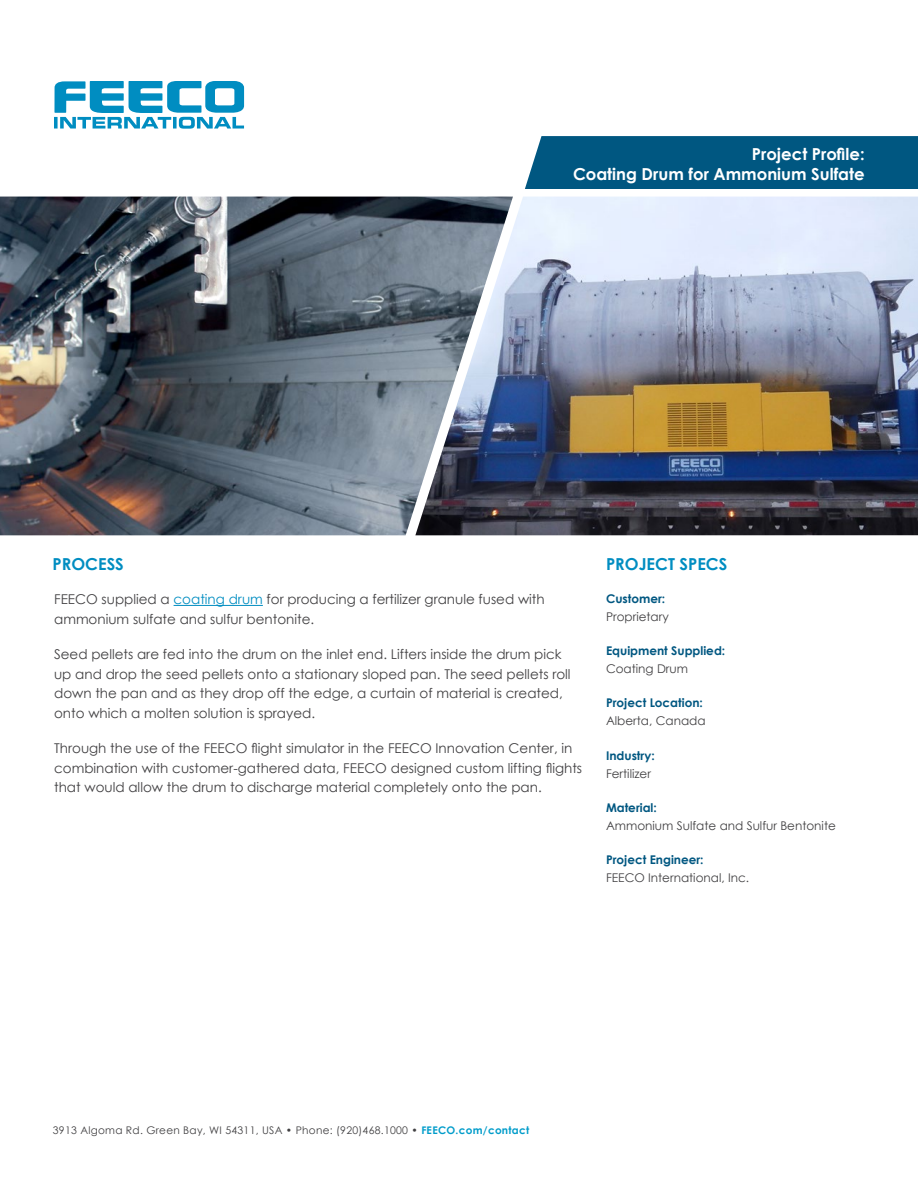
<style>
.page{position:relative;width:918px;height:1188px;background:#fff}
.page>*{position:absolute;margin:0;border:0;box-sizing:border-box;transform-origin:0 0}
.t1{font:700 16.5px/19.5px "Century Gothic";color:#fff;text-align:right}
.t2{font:700 16.5px "Century Gothic";color:#008dc1}
.t3{font:13.5px/19.5px "Century Gothic";color:#414042}
.Project_Details{font:12px/18px "Century Gothic";color:#414042}
.Project_Details-2{font:700 12px/18px "Century Gothic";color:#005781}
.t4{font:10.5px "Century Gothic";letter-spacing:.025em;color:#414042}
.s1{color:#008dc1}
.s2{font-weight:700;color:#005781}
.s3{font-weight:400;color:#414042}
.s4{font-weight:700;color:#009cca}
</style>
<div class="page">
<div style="left:525px;top:136px;width:393px;height:53px;background:#005781"></div>
<svg style="left:54px;top:81px;width:190px;height:48px"></svg>
<hr style="left:174px;top:605px;width:89px;height:1px;background:#008dc1">
<img style="left:0;top:197px;width:415px;height:338px">
<img style="left:415px;top:197px;width:503px;height:338px">
<h1 class="t1" style="left:573px;top:144px;width:293px">Project Profile:<br>Coating Drum for Ammonium Sulfate</h1>
<h2 class="t2" style="left:53px;top:551px;width:73px">PROCESS</h2>
<p class="t3" style="left:54px;top:589px;width:492px">FEECO supplied a <span class="s1">coating drum</span> for producing a fertilizer granule fused with ammonium sulfate and sulfur bentonite.</p>
<p class="t3" style="left:54px;top:644px;width:518px">Seed pellets are fed into the drum on the inlet end. Lifters inside the drum pick up and drop the seed pellets onto a stationary sloped pan. The seed pellets roll down the pan and as they drop off the edge, a curtain of material is created, onto which a molten solution is sprayed.</p>
<p class="t3" style="left:54px;top:739px;width:530px">Through the use of the FEECO flight simulator in the FEECO Innovation Center, in combination with customer-gathered data, FEECO designed custom lifting flights that would allow the drum to discharge material completely onto the pan.</p>
<h2 class="t2" style="left:606px;top:551px;width:123px">PROJECT SPECS</h2>
<p class="Project_Details" style="left:606px;top:589px;width:64px"><span class="s2">Customer:<br></span>Proprietary</p>
<p class="Project_Details-2" style="left:606px;top:641px;width:121px">Equipment Supplied:<br><span class="s3">Coating Drum</span></p>
<p class="Project_Details-2" style="left:606px;top:694px;width:101px">Project Location:<br><span class="s3">Alberta, Canada</span></p>
<p class="Project_Details" style="left:606px;top:746px;width:50px"><span class="s2">Industry:<br></span>Fertilizer</p>
<p class="Project_Details" style="left:606px;top:798px;width:231px"><span class="s2">Material:<br></span>Ammonium Sulfate and Sulfur Bentonite</p>
<p class="Project_Details" style="left:606px;top:850px;width:145px"><span class="s2">Project Engineer:<br></span>FEECO International, Inc.</p>
<p class="t4" style="left:53px;top:1123px;width:478px">3913 Algoma Rd. Green Bay, WI 54311, USA • Phone: (920)468.1000 • <span class="s4">FEECO.com/contact</span></p>
</div>
